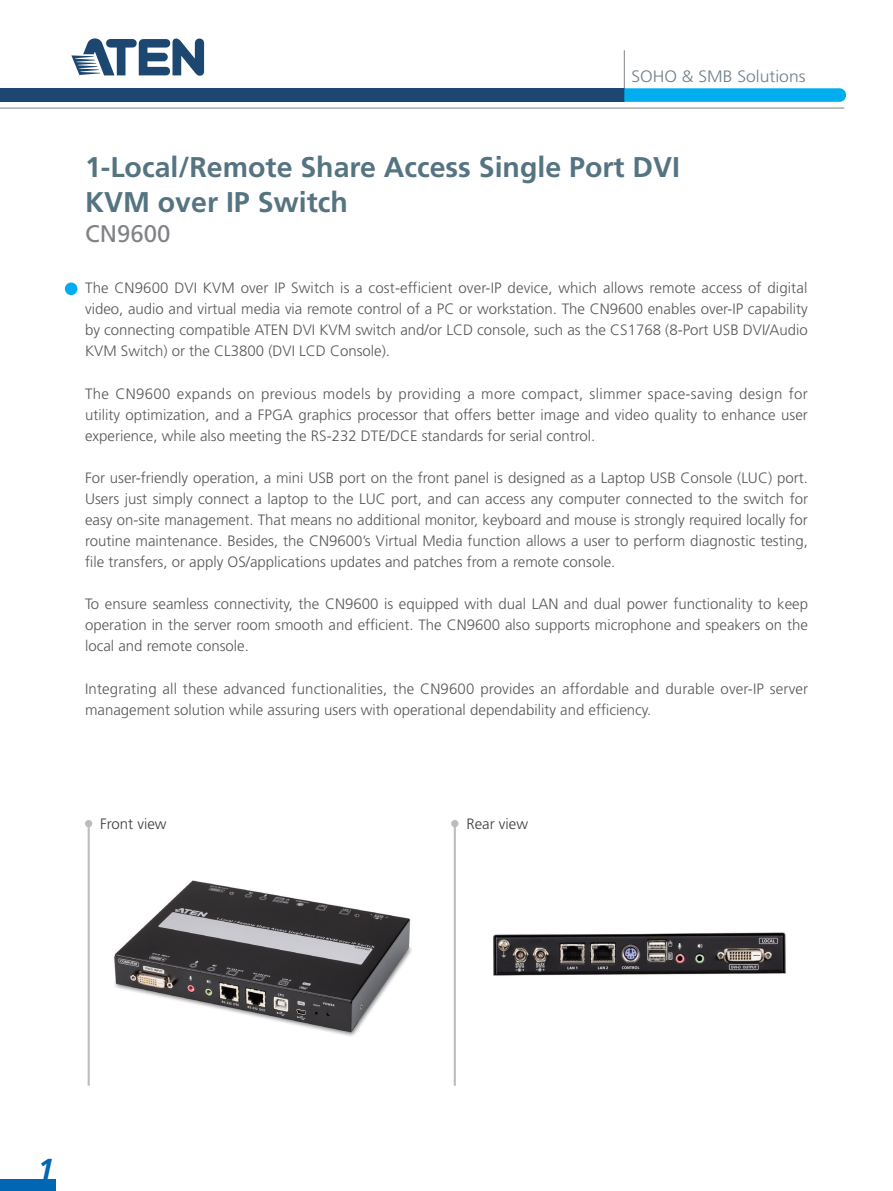
<style>
.page{position:relative;width:893px;height:1191px;background:#fff}
.page>*{position:absolute;margin:0;border:0;box-sizing:border-box;transform-origin:0 0}
.t1{font:italic 700 30.3px "Frutiger";color:#0166b3}
.t2{font:700 28.5px/34.2px "Frutiger";color:#557482}
.t3{font:24px "Frutiger";color:#808285}
.t4{font:300 16.5px "Frutiger";color:#707e88;scale:1.06 1}
.t5{font:300 15px/21px "Frutiger";color:#57585a;text-align:justify}
.t6{font:300 15px "Frutiger";color:#3e3e3f}
</style>
<div class="page">
<svg style="left:71px;top:38px;width:133px;height:38px"></svg>
<hr style="left:624px;top:50px;width:1px;height:39px;background:#808285">
<div style="left:0;top:88px;width:625px;height:14px;background:#1c4771"></div>
<hr style="left:0;top:108px;width:844px;height:1px;background:#808285">
<svg style="left:624px;top:88px;width:222px;height:14px;background:#09b0ef"></svg>
<div style="left:0;top:1179px;width:55px;height:12px;background:#0166b3"></div>
<img style="left:114px;top:880px;width:298px;height:156px">
<img style="left:493px;top:932px;width:293px;height:44px">
<div style="left:65px;top:282px;width:12px;height:13px;background:#00aeef;border-radius:50%"></div>
<div style="left:85px;top:820px;width:7px;height:7px;background:#bcbdc0;border-radius:50%"></div>
<hr style="left:88px;top:824px;width:2px;height:261px;background:#bcbdc0">
<div style="left:451px;top:820px;width:7px;height:7px;background:#bcbdc0;border-radius:50%"></div>
<hr style="left:454px;top:824px;width:2px;height:261px;background:#bcbdc0">
<p class="t4" style="left:631px;top:67px;width:166px">SOHO &amp; SMB Solutions</p>
<h2 class="t2" style="left:85px;top:150px;width:596px">1-Local/Remote Share Access Single Port DVI<br>KVM over IP Switch</h2>
<h3 class="t3" style="left:85px;top:219px;width:87px">CN9600</h3>
<p class="t5" style="left:85px;top:278px;width:724px">The CN9600 DVI KVM over IP Switch is a cost-efficient over-IP device, which allows remote access of digital video, audio and virtual media via remote control of a PC or workstation. The CN9600 enables over-IP capability by connecting compatible ATEN DVI KVM switch and/or LCD console, such as the CS1768 (8-Port USB DVI/Audio KVM Switch) or the CL3800 (DVI LCD Console).</p>
<p class="t5" style="left:85px;top:383px;width:724px">The CN9600 expands on previous models by providing a more compact, slimmer space-saving design for utility optimization, and a FPGA graphics processor that offers better image and video quality to enhance user experience, while also meeting the RS-232 DTE/DCE standards for serial control.</p>
<p class="t5" style="left:85px;top:467px;width:724px">For user-friendly operation, a mini USB port on the front panel is designed as a Laptop USB Console (LUC) port.<br>Users just simply connect a laptop to the LUC port, and can access any computer connected to the switch for easy on-site management. That means no additional monitor, keyboard and mouse is strongly required locally for routine maintenance. Besides, the CN9600’s Virtual Media function allows a user to perform diagnostic testing, file transfers, or apply OS/applications updates and patches from a remote console.</p>
<p class="t5" style="left:85px;top:593px;width:725px">To ensure seamless connectivity, the CN9600 is equipped with dual LAN and dual power functionality to keep operation in the server room smooth and efficient. The CN9600 also supports microphone and speakers on the local and remote console.</p>
<p class="t5" style="left:85px;top:678px;width:725px">Integrating all these advanced functionalities, the CN9600 provides an affordable and durable over-IP server management solution while assuring users with operational dependability and efficiency.</p>
<p class="t6" style="left:100px;top:815px;width:68px">Front view</p>
<p class="t6" style="left:466px;top:815px;width:63px">Rear view</p>
<h1 class="t1" style="left:38px;top:1152px;width:18px">1</h1>
</div>
